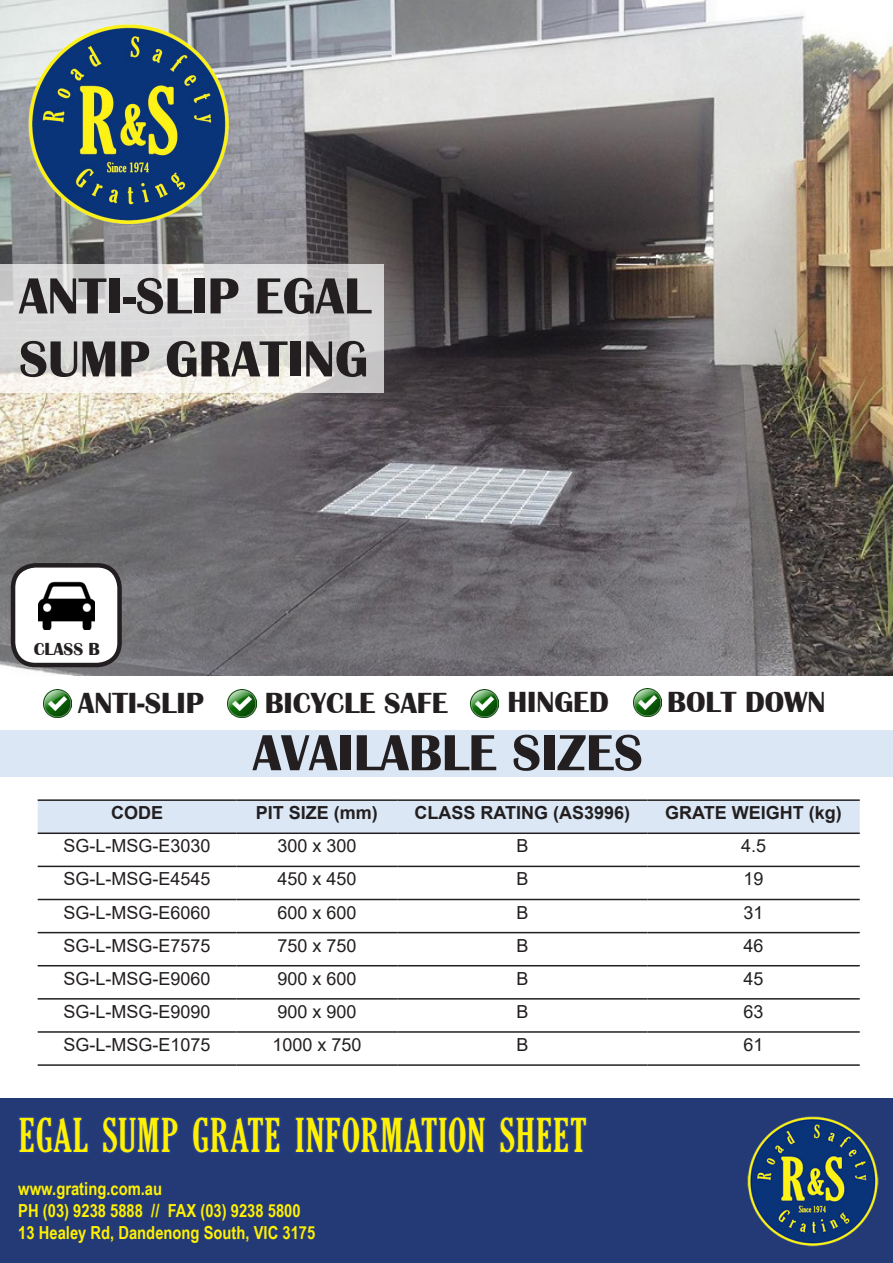
<style>
.page{position:relative;width:893px;height:1263px;background:#fff}
.page>*{position:absolute;margin:0;border:0;box-sizing:border-box;transform-origin:0 0}
.t1{font:700 52.5px "Britannic";color:#231f20}
.t2{font:45px "Press Run JNL";color:#fff101}
.t3{font:700 30px "Britannic";color:#231f20}
.t4{font:18px "Arial";color:#231f20}
.t5{font:700 18px "Arial Narrow";color:#fff101}
.t6{font:700 18px "Arial";color:#231f20}
.t7{font:700 18px "Britannic";color:#231f20}
</style>
<div class="page">
<div style="left:0;top:730px;width:893px;height:46px;background:#dbe7f5"></div>
<img style="left:0;top:0;width:893px;height:676px">
<img style="left:27px;top:23px;width:203px;height:203px">
<svg style="left:0;top:264px;width:383px;height:128px;fill:#dbdbdb"></svg>
<img style="left:43px;top:689px;width:28px;height:28px">
<img style="left:471px;top:689px;width:28px;height:28px">
<img style="left:228px;top:689px;width:28px;height:28px">
<img style="left:634px;top:688px;width:28px;height:28px">
<div style="left:13px;top:565px;width:107px;height:100px;background:#fff;border-radius:22px"></div>
<div style="left:11px;top:563px;width:111px;height:104px;border:4px solid #231f20;border-radius:22px"></div>
<img style="left:38px;top:581px;width:56px;height:48px">
<div style="left:38px;top:801px;width:822px;height:31px;background:#dbe7f5"></div>
<hr style="left:38px;top:799px;width:199px;height:2px;background:#231f20">
<hr style="left:237px;top:799px;width:160px;height:2px;background:#231f20">
<hr style="left:397px;top:799px;width:250px;height:2px;background:#231f20">
<hr style="left:647px;top:799px;width:213px;height:2px;background:#231f20">
<hr style="left:38px;top:832px;width:199px;height:2px;background:#231f20">
<hr style="left:237px;top:832px;width:160px;height:2px;background:#231f20">
<hr style="left:397px;top:832px;width:250px;height:2px;background:#231f20">
<hr style="left:647px;top:832px;width:213px;height:2px;background:#231f20">
<hr style="left:38px;top:866px;width:199px;height:1px;background:#231f20">
<hr style="left:237px;top:866px;width:160px;height:1px;background:#231f20">
<hr style="left:397px;top:866px;width:250px;height:1px;background:#231f20">
<hr style="left:647px;top:866px;width:213px;height:1px;background:#231f20">
<hr style="left:38px;top:899px;width:199px;height:1px;background:#231f20">
<hr style="left:237px;top:899px;width:160px;height:1px;background:#231f20">
<hr style="left:397px;top:899px;width:250px;height:1px;background:#231f20">
<hr style="left:647px;top:899px;width:213px;height:1px;background:#231f20">
<hr style="left:38px;top:932px;width:199px;height:1px;background:#231f20">
<hr style="left:237px;top:932px;width:160px;height:1px;background:#231f20">
<hr style="left:397px;top:932px;width:250px;height:1px;background:#231f20">
<hr style="left:647px;top:932px;width:213px;height:1px;background:#231f20">
<hr style="left:38px;top:965px;width:199px;height:1px;background:#231f20">
<hr style="left:237px;top:965px;width:160px;height:1px;background:#231f20">
<hr style="left:397px;top:965px;width:250px;height:1px;background:#231f20">
<hr style="left:647px;top:965px;width:213px;height:1px;background:#231f20">
<hr style="left:38px;top:998px;width:199px;height:1px;background:#231f20">
<hr style="left:237px;top:998px;width:160px;height:1px;background:#231f20">
<hr style="left:397px;top:998px;width:250px;height:1px;background:#231f20">
<hr style="left:647px;top:998px;width:213px;height:1px;background:#231f20">
<hr style="left:38px;top:1031px;width:199px;height:2px;background:#231f20">
<hr style="left:237px;top:1031px;width:160px;height:2px;background:#231f20">
<hr style="left:397px;top:1031px;width:250px;height:2px;background:#231f20">
<hr style="left:647px;top:1031px;width:213px;height:2px;background:#231f20">
<hr style="left:38px;top:1064px;width:199px;height:2px;background:#231f20">
<hr style="left:237px;top:1064px;width:160px;height:2px;background:#231f20">
<hr style="left:397px;top:1064px;width:250px;height:2px;background:#231f20">
<hr style="left:647px;top:1064px;width:213px;height:2px;background:#231f20">
<div style="left:0;top:1098px;width:893px;height:165px;background:#243a76"></div>
<img style="left:747px;top:1116px;width:131px;height:131px">
<svg style="left:18px;top:1116px;width:71px;height:38px"></svg>
<svg style="left:102px;top:1116px;width:77px;height:38px"></svg>
<svg style="left:192px;top:1116px;width:89px;height:38px"></svg>
<svg style="left:294px;top:1116px;width:192px;height:38px"></svg>
<svg style="left:499px;top:1116px;width:89px;height:38px"></svg>
<p class="t1" style="left:19px;top:266px;width:353px">ANTI-SLIP EGAL</p>
<p class="t1" style="left:19px;top:329px;width:350px">SUMP GRATING</p>
<p class="t7" style="left:34px;top:639px;width:68px">CLASS B</p>
<p class="t3" style="left:78px;top:686px;width:127px">ANTI-SLIP</p>
<p class="t3" style="left:265px;top:686px;width:185px">BICYCLE SAFE</p>
<p class="t3" style="left:507px;top:685px;width:103px">HINGED</p>
<p class="t3" style="left:667px;top:685px;width:160px">BOLT DOWN</p>
<p class="t1" style="left:253px;top:723px;width:391px">AVAILABLE SIZES</p>
<p class="t6" style="left:111px;top:800px;width:54px">CODE</p>
<p class="t6" style="left:256px;top:800px;width:124px">PIT SIZE (mm)</p>
<p class="t6" style="left:414px;top:800px;width:217px">CLASS RATING (AS3996)</p>
<p class="t6" style="left:665px;top:800px;width:178px">GRATE WEIGHT (kg)</p>
<p class="t4" style="left:64px;top:834px;width:149px">SG-L-MSG-E3030</p>
<p class="t4" style="left:277px;top:834px;width:81px">300 x 300</p>
<p class="t4" style="left:516px;top:834px;width:14px">B</p>
<p class="t4" style="left:741px;top:834px;width:27px">4.5</p>
<p class="t4" style="left:64px;top:867px;width:149px">SG-L-MSG-E4545</p>
<p class="t4" style="left:277px;top:867px;width:81px">450 x 450</p>
<p class="t4" style="left:516px;top:867px;width:14px">B</p>
<p class="t4" style="left:744px;top:867px;width:22px">19</p>
<p class="t4" style="left:64px;top:900px;width:149px">SG-L-MSG-E6060</p>
<p class="t4" style="left:277px;top:900px;width:81px">600 x 600</p>
<p class="t4" style="left:516px;top:900px;width:14px">B</p>
<p class="t4" style="left:744px;top:900px;width:22px">31</p>
<p class="t4" style="left:64px;top:933px;width:149px">SG-L-MSG-E7575</p>
<p class="t4" style="left:277px;top:933px;width:81px">750 x 750</p>
<p class="t4" style="left:516px;top:933px;width:14px">B</p>
<p class="t4" style="left:744px;top:933px;width:22px">46</p>
<p class="t4" style="left:64px;top:966px;width:149px">SG-L-MSG-E9060</p>
<p class="t4" style="left:277px;top:966px;width:81px">900 x 600</p>
<p class="t4" style="left:516px;top:966px;width:14px">B</p>
<p class="t4" style="left:744px;top:966px;width:22px">45</p>
<p class="t4" style="left:64px;top:999px;width:149px">SG-L-MSG-E9090</p>
<p class="t4" style="left:277px;top:999px;width:81px">900 x 900</p>
<p class="t4" style="left:516px;top:999px;width:14px">B</p>
<p class="t4" style="left:744px;top:999px;width:22px">63</p>
<p class="t4" style="left:64px;top:1032px;width:149px">SG-L-MSG-E1075</p>
<p class="t4" style="left:272px;top:1032px;width:91px">1000 x 750</p>
<p class="t4" style="left:516px;top:1032px;width:14px">B</p>
<p class="t4" style="left:744px;top:1032px;width:22px">61</p>
<p class="t2" style="left:18px;top:1110px;width:570px">EGAL SUMP GRATE INFORMATION SHEET</p>
<p class="t5" style="left:18px;top:1175px;width:145px">www.grating.com.au</p>
<p class="t5" style="left:18px;top:1197px;width:284px">PH (03) 9238 5888 // FAX (03) 9238 5800</p>
<p class="t5" style="left:18px;top:1218px;width:298px">13 Healey Rd, Dandenong South, VIC 3175</p>
</div>
